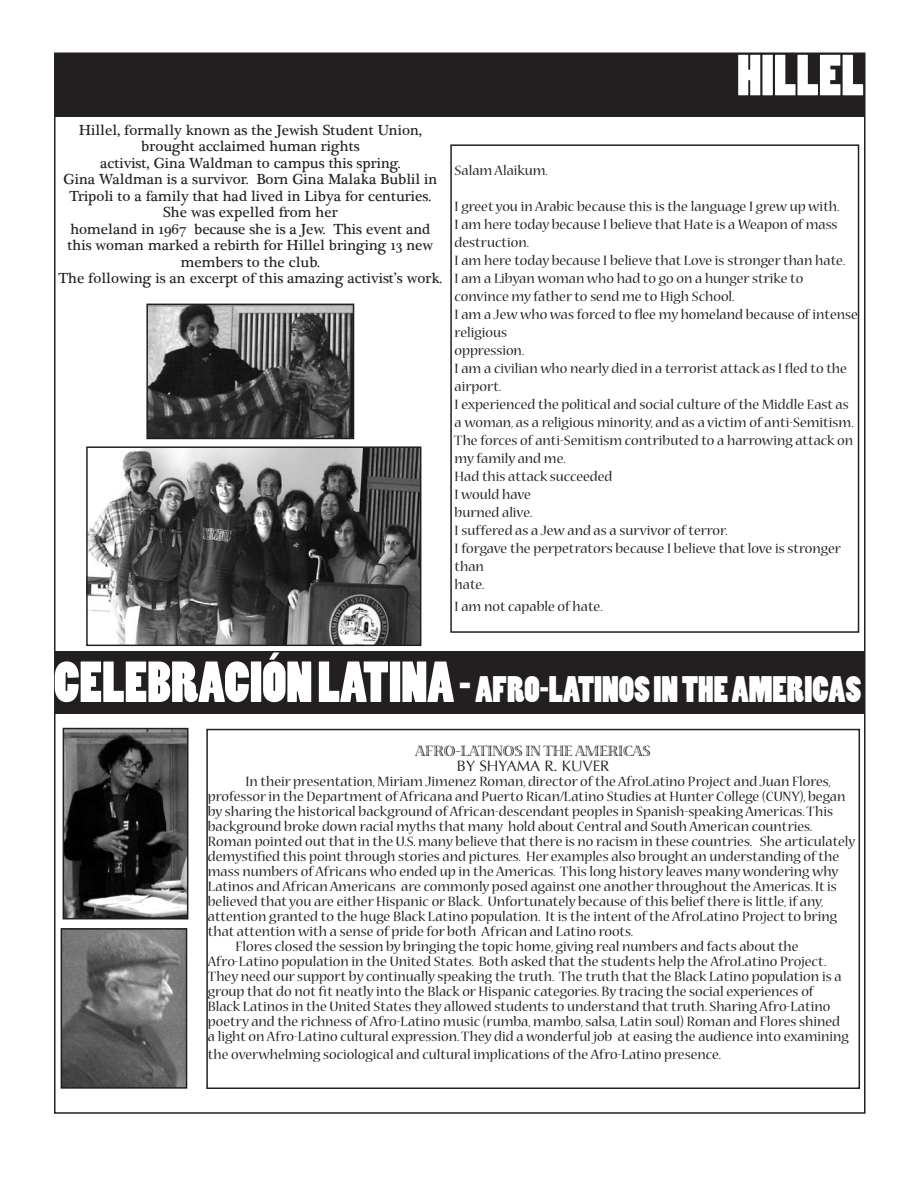
<style>
.page{position:relative;width:918px;height:1188px;background:#fff}
.page>*{position:absolute;margin:0;border:0;box-sizing:border-box;transform-origin:0 0}
.t1{font:54px "Poplar Std";color:#fff}
.t2{font:34.5px "Poplar Std";color:#fff}
.t3{font:15px/18px "Nueva Std";color:#231f20}
.t4{font:15px/16.5px "Plantagenet Cherokee";color:#231f20;text-align:center}
.t5{font:15px "Viva Std";color:#231f20}
.t6{font:15px "Optima";color:#231f20}
.s1{font-size:54px}
.s2{font-size:45px}
</style>
<div class="page">
<div style="left:54px;top:54px;width:810px;height:63px;background:#231f20"></div>
<img style="left:89px;top:449px;width:329px;height:194px">
<div style="left:86px;top:446px;width:335px;height:200px;border:2px solid #231f20"></div>
<img style="left:149px;top:307px;width:202px;height:129px">
<div style="left:146px;top:304px;width:208px;height:135px;border:2px solid #231f20"></div>
<div style="left:54px;top:651px;width:810px;height:63px;background:#231f20"></div>
<div style="left:450px;top:144px;width:409px;height:489px;border:2px solid #231f20"></div>
<img style="left:66px;top:731px;width:120px;height:186px">
<div style="left:63px;top:728px;width:126px;height:192px;border:2px solid #231f20"></div>
<img style="left:64px;top:931px;width:120px;height:155px">
<div style="left:61px;top:928px;width:126px;height:161px;border:2px solid #231f20"></div>
<div style="left:206px;top:729px;width:654px;height:360px;border:2px solid #231f20"></div>
<p class="t4" style="left:58px;top:122px;width:385px">Hillel, formally known as the Jewish Student Union, brought acclaimed human rights<br>activist, Gina Waldman to campus this spring.<br>Gina Waldman is a survivor. Born Gina Malaka Bublil in Tripoli to a family that had lived in Libya for centuries.<br>She was expelled from her<br>homeland in 1967 because she is a Jew. This event and this woman marked a rebirth for Hillel bringing 13 new members to the club.<br>The following is an excerpt of this amazing activist’s work.</p>
<h1 class="t1" style="left:737px;top:46px;width:128px">HILLEL</h1>
<p class="t3" style="left:455px;top:162px;width:95px">Salam Alaikum.</p>
<p class="t3" style="left:454px;top:198px;width:405px">I greet you in Arabic because this is the language I grew up with.<br>I am here today because I believe that Hate is a Weapon of mass destruction.<br>I am here today because I believe that Love is stronger than hate.<br>I am a Libyan woman who had to go on a hunger strike to convince my father to send me to High School.<br>I am a Jew who was forced to flee my homeland because of intense religious<br>oppression.<br>I am a civilian who nearly died in a terrorist attack as I fled to the airport.<br>I experienced the political and social culture of the Middle East as a woman, as a religious minority, and as a victim of anti-Semitism.<br>The forces of anti-Semitism contributed to a harrowing attack on my family and me.<br>Had this attack succeeded<br>I would have<br>burned alive.<br>I suffered as a Jew and as a survivor of terror.<br>I forgave the perpetrators because I believe that love is stronger than<br>hate.</p>
<p class="t3" style="left:455px;top:598px;width:150px">I am not capable of hate.</p>
<h2 class="t2" style="left:54px;top:670px;width:809px"><span class="s1">CELEBRACIÓN LATINA</span> <span class="s2">-</span> AFRO-LATINOS IN THE AMERICAS</h2>
<p class="t5" style="left:416px;top:743px;width:237px">AFRO-LATINOS IN THE AMERICAS</p>
<p class="t6" style="left:457px;top:757px;width:154px">BY SHYAMA R. KUVER</p>
<p class="t3" style="left:245px;top:773px;width:587px">In their presentation, Miriam Jimenez Roman, director of the AfroLatino Project and Juan Flores,</p>
<p class="t3" style="left:208px;top:788px;width:639px">professor in the Department of Africana and Puerto Rican/Latino Studies at Hunter College (CUNY), began</p>
<p class="t3" style="left:208px;top:803px;width:627px">by sharing the historical background of African-descendant peoples in Spanish-speaking Americas. This</p>
<p class="t3" style="left:208px;top:818px;width:606px">background broke down racial myths that many hold about Central and South American countries.</p>
<p class="t3" style="left:208px;top:833px;width:649px">Roman pointed out that in the U.S. many believe that there is no racism in these countries. She articulately</p>
<p class="t3" style="left:208px;top:848px;width:633px">demystified this point through stories and pictures. Her examples also brought an understanding of the</p>
<p class="t3" style="left:208px;top:863px;width:632px">mass numbers of Africans who ended up in the Americas. This long history leaves many wondering why</p>
<p class="t3" style="left:208px;top:878px;width:630px">Latinos and African Americans are commonly posed against one another throughout the Americas. It is</p>
<p class="t3" style="left:208px;top:893px;width:617px">believed that you are either Hispanic or Black. Unfortunately because of this belief there is little, if any,</p>
<p class="t3" style="left:208px;top:908px;width:631px">attention granted to the huge Black Latino population. It is the intent of the AfroLatino Project to bring</p>
<p class="t3" style="left:208px;top:923px;width:427px">that attention with a sense of pride for both African and Latino roots.</p>
<p class="t3" style="left:235px;top:938px;width:565px">Flores closed the session by bringing the topic home, giving real numbers and facts about the</p>
<p class="t3" style="left:208px;top:953px;width:620px">Afro-Latino population in the United States. Both asked that the students help the AfroLatino Project.</p>
<p class="t3" style="left:208px;top:968px;width:635px">They need our support by continually speaking the truth. The truth that the Black Latino population is a</p>
<p class="t3" style="left:208px;top:983px;width:608px">group that do not fit neatly into the Black or Hispanic categories. By tracing the social experiences of</p>
<p class="t3" style="left:208px;top:998px;width:624px">Black Latinos in the United States they allowed students to understand that truth. Sharing Afro-Latino</p>
<p class="t3" style="left:208px;top:1013px;width:634px">poetry and the richness of Afro-Latino music (rumba, mambo, salsa, Latin soul) Roman and Flores shined</p>
<p class="t3" style="left:208px;top:1028px;width:642px">a light on Afro-Latino cultural expression. They did a wonderful job at easing the audience into examining</p>
<p class="t3" style="left:208px;top:1046px;width:515px">the overwhelming sociological and cultural implications of the Afro-Latino presence.</p>
</div>
